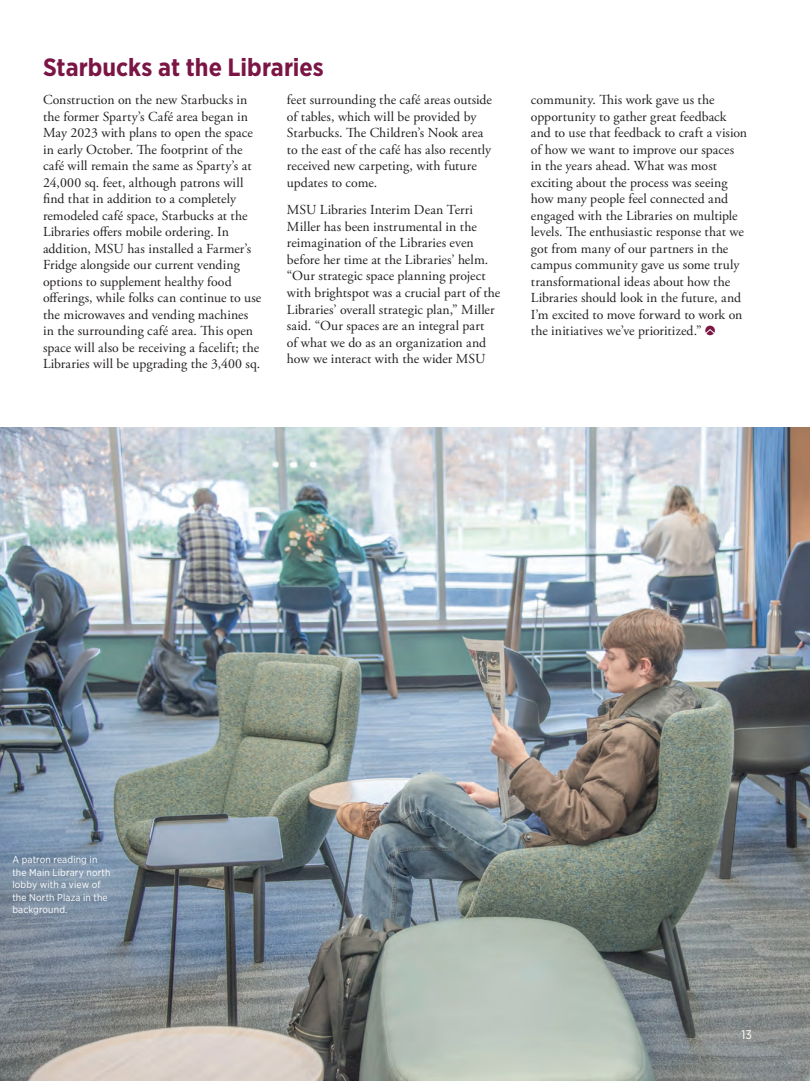
<style>
.page{position:relative;width:810px;height:1081px;background:#fff}
.page>*{position:absolute;margin:0;border:0;box-sizing:border-box;transform-origin:0 0}
.t1{font:700 25px "Gotham Narrow";color:#7b1545}
.t2{font:13.75px/16.5px "Adobe Garamond Pro";letter-spacing:.005em;color:#231f20}
.t3{font:12.5px "Gotham Narrow";color:#fff}
.t4{font:10px/12.5px "Gotham Narrow";letter-spacing:.01em;color:#fff}
</style>
<div class="page">
<img style="left:0;top:427px;width:809px;height:654px">
<svg style="left:705px;top:326px;width:9px;height:9px"></svg>
<h2 class="t1" style="left:43px;top:51px;width:282px">Starbucks at the Libraries</h2>
<p class="t2" style="left:43px;top:92px;width:220px">Construction on the new Starbucks in the former Sparty’s Café area began in May 2023 with plans to open the space in early October. The footprint of the café will remain the same as Sparty’s at 24,000 sq. feet, although patrons will find that in addition to a completely remodeled café space, Starbucks at the Libraries offers mobile ordering. In addition, MSU has installed a Farmer’s Fridge alongside our current vending options to supplement healthy food offerings, while folks can continue to use the microwaves and vending machines in the surrounding café area. This open space will also be receiving a facelift; the Libraries will be upgrading the 3,400 sq.</p>
<p class="t2" style="left:287px;top:92px;width:206px">feet surrounding the café areas outside of tables, which will be provided by Starbucks. The Children’s Nook area to the east of the café has also recently received new carpeting, with future updates to come.</p>
<p class="t2" style="left:287px;top:202px;width:215px">MSU Libraries Interim Dean Terri Miller has been instrumental in the reimagination of the Libraries even before her time at the Libraries’ helm. “Our strategic space planning project with brightspot was a crucial part of the Libraries’ overall strategic plan,” Miller said. “Our spaces are an integral part<br>of what we do as an organization and how we interact with the wider MSU</p>
<p class="t2" style="left:530px;top:92px;width:218px">community. This work gave us the opportunity to gather great feedback and to use that feedback to craft a vision of how we want to improve our spaces in the years ahead. What was most exciting about the process was seeing how many people feel connected and engaged with the Libraries on multiple levels. The enthusiastic response that we got from many of our partners in the campus community gave us some truly transformational ideas about how the Libraries should look in the future, and I’m excited to move forward to work on the initiatives we’ve prioritized.”</p>
<p class="t4" style="left:12px;top:853px;width:100px">A patron reading in the Main Library north lobby with a view of the North Plaza in the background.</p>
<p class="t3" style="left:741px;top:1026px;width:12px">13</p>
</div>
